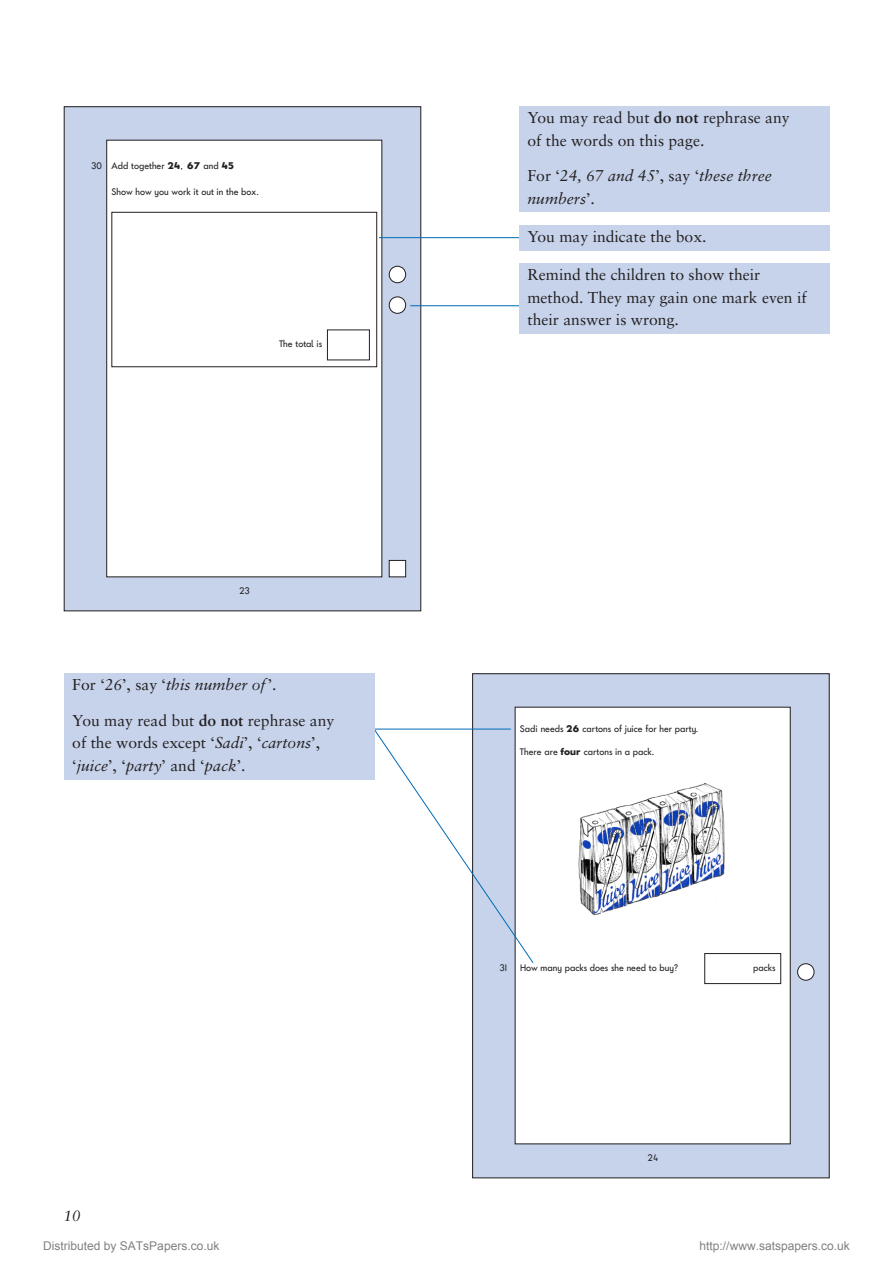
<style>
.page{position:relative;width:893px;height:1262px;background:#fff}
.page>*{position:absolute;margin:0;border:0;box-sizing:border-box;transform-origin:0 0}
.t1{font:15.75px/22.5px "Sabon";color:#231f20}
.t2{font:italic 15.75px/22.5px "Sabon";color:#231f20}
.t3{font:italic 15px "Sabon";color:#231f20}
.t4{font:12px "Arial";color:#808080}
.t5{font:9.6px "QCA";color:#231f20}
.s1{font-weight:700}
.s2{font-style:normal}
.s3{font-style:italic}
</style>
<div class="page">
<div style="left:64px;top:107px;width:357px;height:504px;background:#c6d3eb"></div>
<div style="left:106px;top:140px;width:276px;height:437px;background:#fff;border:1px solid #231f20"></div>
<div style="left:389px;top:560px;width:17px;height:17px;background:#fff;border:1px solid #231f20"></div>
<svg style="left:111px;top:212px;width:266px;height:155px"></svg>
<svg style="left:388px;top:266px;width:18px;height:17px"></svg>
<svg style="left:388px;top:296px;width:18px;height:18px"></svg>
<div style="left:472px;top:673px;width:357px;height:504px;background:#c6d3eb"></div>
<div style="left:515px;top:707px;width:275px;height:437px;background:#fff"></div>
<div style="left:704px;top:953px;width:77px;height:30px;border:1px solid #231f20"></div>
<svg style="left:797px;top:963px;width:17px;height:17px"></svg>
<img style="left:578px;top:783px;width:147px;height:133px">
<div style="left:519px;top:106px;width:310px;height:106px;background:#c6d3eb"></div>
<hr style="left:379px;top:237px;width:143px;height:1px;background:#006bb6">
<div style="left:519px;top:225px;width:310px;height:25px;background:#c6d3eb"></div>
<hr style="left:410px;top:305px;width:112px;height:1px;background:#006bb6">
<div style="left:519px;top:263px;width:310px;height:71px;background:#c6d3eb"></div>
<svg style="left:370px;top:723px;width:164px;height:240px"></svg>
<div style="left:64px;top:673px;width:310px;height:106px;background:#c6d3eb"></div>
<p class="t5" style="left:91px;top:162px;width:145px">30 Add together <span class="s1">24</span>, <span class="s1">67</span> and <span class="s1">45</span></p>
<p class="t5" style="left:111px;top:188px;width:149px">Show how you work it out in the box.</p>
<p class="t5" style="left:279px;top:340px;width:45px">The total is</p>
<p class="t5" style="left:239px;top:586px;width:12px">23</p>
<p class="t2" style="left:72px;top:675px;width:206px"><span class="s2">For ‘</span>26<span class="s2">’, say ‘</span>this number of<span class="s2">’.</span></p>
<p class="t1" style="left:72px;top:710px;width:264px">You may read but <span class="s1">do not</span> rephrase any of the words except ‘<span class="s3">Sadi</span>’, ‘<span class="s3">cartons</span>’, ‘<span class="s3">juice</span>’, ‘<span class="s3">party</span>’ and ‘<span class="s3">pack</span>’.</p>
<p class="t3" style="left:64px;top:1209px;width:18px">10</p>
<p class="t1" style="left:527px;top:108px;width:264px">You may read but <span class="s1">do not</span> rephrase any of the words on this page.</p>
<p class="t2" style="left:527px;top:166px;width:246px"><span class="s2">For ‘</span>24, 67 and 45<span class="s2">’, say ‘</span>these three numbers<span class="s2">’.</span></p>
<p class="t1" style="left:527px;top:226px;width:180px">You may indicate the box.</p>
<p class="t1" style="left:527px;top:265px;width:281px">Remind the children to show their method. They may gain one mark even if their answer is wrong.</p>
<p class="t5" style="left:520px;top:724px;width:180px">Sadi needs <span class="s1">26</span> cartons of juice for her party.</p>
<p class="t5" style="left:520px;top:747px;width:136px">There are <span class="s1">four</span> cartons in a pack.</p>
<p class="t5" style="left:499px;top:963px;width:9px">31</p>
<p class="t5" style="left:520px;top:963px;width:160px">How many packs does she need to buy?</p>
<p class="t5" style="left:753px;top:963px;width:24px">packs</p>
<p class="t5" style="left:647px;top:1153px;width:12px">24</p>
<p class="t4" style="left:43px;top:1238px;width:178px">Distributed by SATsPapers.co.uk</p>
<p class="t4" style="left:699px;top:1238px;width:152px">http://www.satspapers.co.uk</p>
</div>
